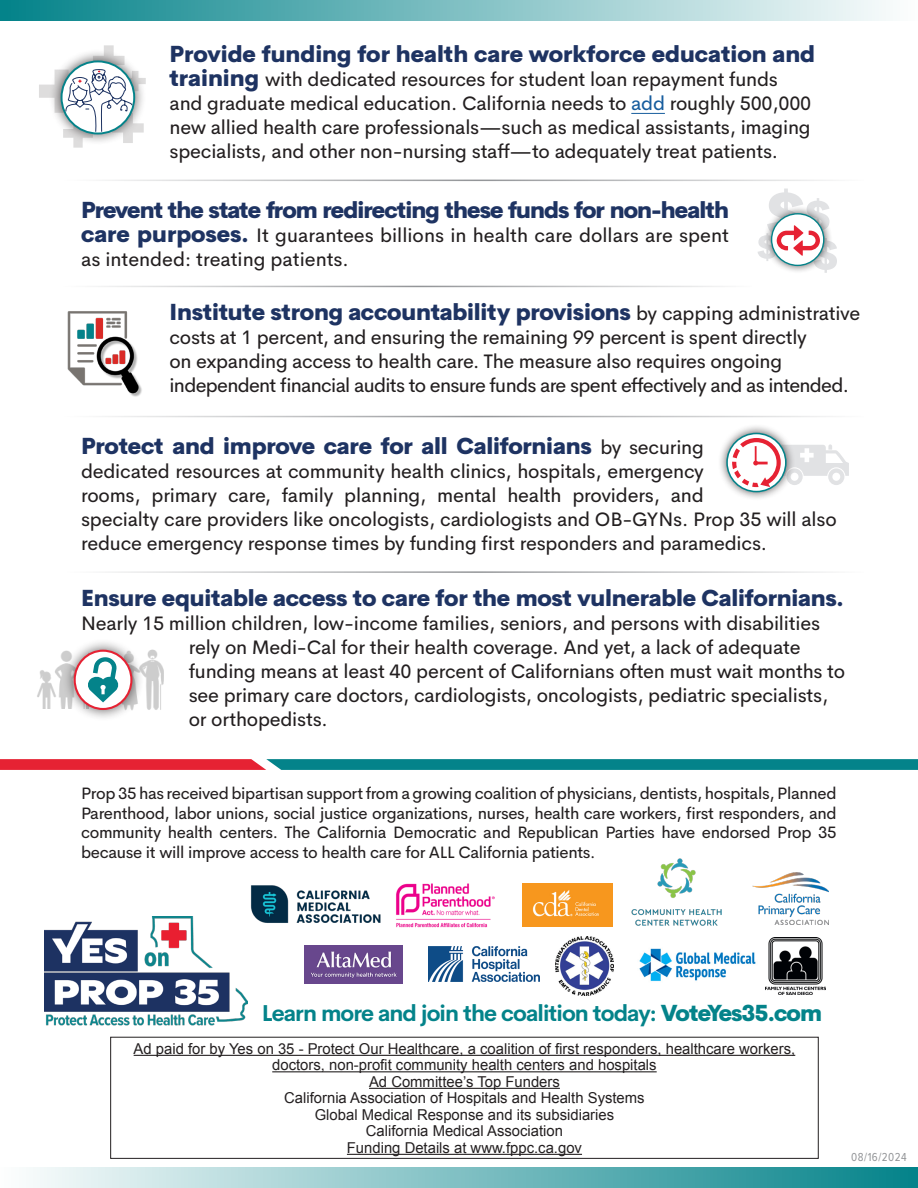
<style>
.page{position:relative;width:918px;height:1188px;background:#fff}
.page>*{position:absolute;margin:0;border:0;box-sizing:border-box;transform-origin:0 0}
.t1{font:800 22.5px "Cerebri Sans";letter-spacing:-.01em;color:#1e3362}
.t2{font:800 22.5px "Cerebri Sans";letter-spacing:-.04em;color:#1e3362}
.t3{font:700 22.5px "Cerebri Sans";letter-spacing:-.04em;color:#04838a}
.t4{font:19.5px/24px "Cerebri Sans";letter-spacing:-.01em;color:#231f20}
.t5{font:16.5px/19.5px "Cerebri Sans";letter-spacing:-.02em;color:#231f20;text-align:justify}
.t6{font:15px/16.5px "Arial";color:#231f20;text-align:center}
.t7{font:12px "Proxima Nova Cond";letter-spacing:.04em;color:#939598}
.s1{font-weight:800;font-size:22.5px;color:#1e3362}
.s2{color:#175d9e}
.s3{font-weight:400;font-size:19.5px;color:#231f20}
.s4{font-weight:800}
</style>
<div class="page">
<div style="left:0;top:0;width:918px;height:20px;background:linear-gradient(to right,#038289,#fcfdfd)"></div>
<hr style="left:54px;top:180px;width:810px;height:1px;background:#939598">
<hr style="left:54px;top:286px;width:698px;height:1px;background:#939598">
<hr style="left:54px;top:571px;width:810px;height:2px;background:#939598">
<hr style="left:54px;top:416px;width:810px;height:1px;background:#939598">
<div style="left:0;top:1168px;width:918px;height:20px;background:linear-gradient(to right,#fdfefe,#04838a)"></div>
<hr style="left:134px;top:1055px;width:661px;height:1px;background:#231f20">
<hr style="left:272px;top:1071px;width:385px;height:1px;background:#231f20">
<hr style="left:369px;top:1088px;width:191px;height:1px;background:#231f20">
<hr style="left:347px;top:1154px;width:235px;height:1px;background:#231f20">
<div style="left:110px;top:1037px;width:708px;height:122px;border:1px solid #231f20"></div>
<img style="left:44px;top:916px;width:203px;height:110px">
<svg style="left:0;top:759px;width:918px;height:11px"></svg>
<img style="left:67px;top:311px;width:75px;height:86px">
<svg style="left:758px;top:189px;width:79px;height:84px"></svg>
<img style="left:37px;top:653px;width:25px;height:56px">
<img style="left:144px;top:649px;width:20px;height:61px">
<div style="left:62px;top:638px;width:82px;height:84px;background:#231f20;opacity:.75"></div>
<div style="left:75px;top:651px;width:56px;height:58px;background:#fff;border-radius:50%"></div>
<div style="left:74px;top:650px;width:58px;height:60px;border:2px solid #e62233;border-radius:50%"></div>
<svg style="left:87px;top:656px;width:32px;height:46px"></svg>
<div style="left:717px;top:424px;width:79px;height:77px;background:#231f20;opacity:.75"></div>
<svg style="left:727px;top:433px;width:59px;height:59px"></svg>
<div style="left:726px;top:433px;width:61px;height:59px;border:2px solid #04838a;border-radius:50%"></div>
<svg style="left:732px;top:438px;width:117px;height:49px"></svg>
<img style="left:555px;top:937px;width:59px;height:59px">
<img style="left:428px;top:947px;width:111px;height:34px">
<img style="left:250px;top:885px;width:131px;height:38px">
<img style="left:396px;top:883px;width:99px;height:45px">
<img style="left:752px;top:872px;width:77px;height:52px">
<img style="left:639px;top:948px;width:117px;height:33px">
<img style="left:522px;top:883px;width:91px;height:43px">
<img style="left:305px;top:946px;width:97px;height:37px">
<img style="left:632px;top:859px;width:90px;height:66px">
<img style="left:766px;top:937px;width:59px;height:57px">
<hr style="left:631px;top:113px;width:34px;height:1px;background:#175d9e">
<svg style="left:39px;top:45px;width:107px;height:103px"></svg>
<p class="t1" style="left:170px;top:35px;width:647px">Provide funding for health care workforce education and</p>
<p class="t4" style="left:170px;top:66px;width:643px"><span class="s1">training</span> with dedicated resources for student loan repayment funds and graduate medical education. California needs to <span class="s2">add</span> roughly 500,000 new allied health care professionals—such as medical assistants, imaging specialists, and other non-nursing staff—to adequately treat patients.</p>
<p class="t2" style="left:81px;top:191px;width:649px">Prevent the state from redirecting these funds for non-health</p>
<p class="t4" style="left:81px;top:222px;width:649px"><span class="s1">care purposes.</span> It guarantees billions in health care dollars are spent as intended: treating patients.</p>
<p class="t1" style="left:170px;top:293px;width:692px">Institute strong accountability provisions <span class="s3">by capping administrative</span></p>
<p class="t4" style="left:170px;top:324px;width:681px">costs at 1 percent, and ensuring the remaining 99 percent is spent directly<br>on expanding access to health care. The measure also requires ongoing independent financial audits to ensure funds are spent effectively and as intended.</p>
<p class="t1" style="left:81px;top:427px;width:624px">Protect and improve care for all Californians <span class="s3">by securing</span></p>
<p class="t4" style="left:81px;top:458px;width:757px">dedicated resources at community health clinics, hospitals, emergency<br>rooms, primary care, family planning, mental health providers, and<br>specialty care providers like oncologists, cardiologists and OB-GYNs. Prop 35 will also reduce emergency response times by funding first responders and paramedics.</p>
<p class="t1" style="left:81px;top:579px;width:764px">Ensure equitable access to care for the most vulnerable Californians.</p>
<p class="t4" style="left:189px;top:610px;width:658px;text-indent:-108px">Nearly 15 million children, low-income families, seniors, and persons with disabilities rely on Medi-Cal for their health coverage. And yet, a lack of adequate funding means at least 40 percent of Californians often must wait months to see primary care doctors, cardiologists, oncologists, pediatric specialists, or orthopedists.</p>
<p class="t5" style="left:81px;top:782px;width:757px">Prop 35 has received bipartisan support from a growing coalition of physicians, dentists, hospitals, Planned Parenthood, labor unions, social justice organizations, nurses, health care workers, first responders, and community health centers. The California Democratic and Republican Parties have endorsed Prop 35 because it will improve access to health care for ALL California patients.</p>
<p class="t3" style="left:262px;top:995px;width:562px">Learn more and join the coalition today: <span class="s4">VoteYes35.com</span></p>
<p class="t6" style="left:134px;top:1040px;width:663px">Ad paid for by Yes on 35 - Protect Our Healthcare, a coalition of first responders, healthcare workers, doctors, non-profit community health centers and hospitals</p>
<p class="t6" style="left:369px;top:1073px;width:192px">Ad Committee’s Top Funders</p>
<p class="t6" style="left:284px;top:1090px;width:362px">California Association of Hospitals and Health Systems</p>
<p class="t6" style="left:315px;top:1106px;width:301px">Global Medical Response and its subsidiaries</p>
<p class="t6" style="left:366px;top:1123px;width:199px">California Medical Association</p>
<p class="t6" style="left:347px;top:1139px;width:237px">Funding Details at www.fppc.ca.gov</p>
<p class="t7" style="left:851px;top:1150px;width:57px">08/16/2024</p>
</div>
